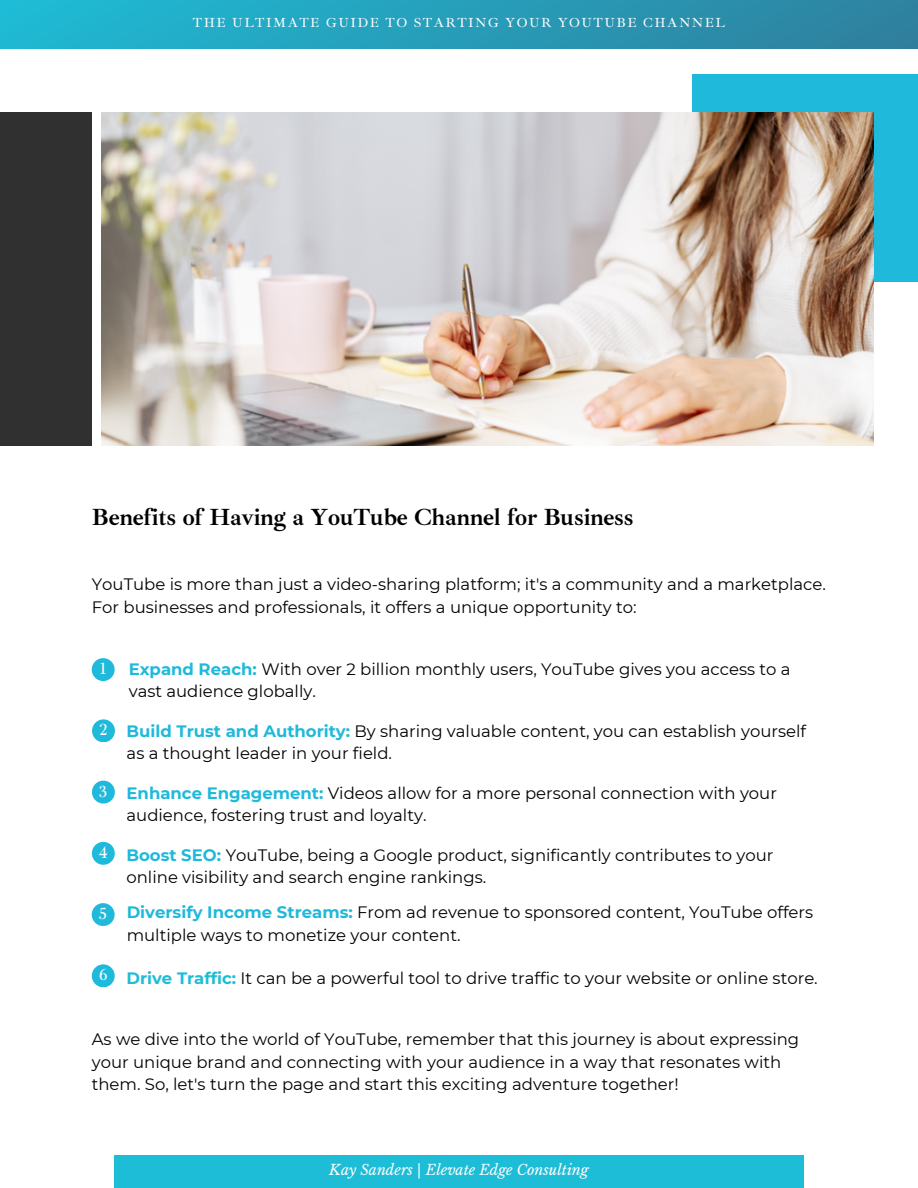
<style>
.page{position:relative;width:918px;height:1188px;background:#fff}
.page>*{position:absolute;margin:0;border:0;box-sizing:border-box;transform-origin:0 0}
.t1{font:700 24px "Ibarra Real Nova";letter-spacing:-.01em;color:#000}
.t2{font:16.5px/22.5px "Montserrat";color:#000}
.t3{font:16.5px "Ibarra Real Nova";color:#fff}
.t4{font:italic 14.25px "Libre Baskerville";color:#fff}
.t5{font:13.5px "Ibarra Real Nova";letter-spacing:.11em;color:#fff}
.s1{font-weight:700;color:#1fb9db}
.s2{font-weight:700;color:#1ebdd7}
</style>
<div class="page">
<div style="left:114px;top:1155px;width:690px;height:33px;background:#1ebdd7"></div>
<div style="left:1px;top:0;width:916px;height:48px;background:linear-gradient(to right,#1fbad5,#2f809e)"></div>
<div style="left:0;top:112px;width:92px;height:333px;background:#303030"></div>
<div style="left:692px;top:74px;width:226px;height:208px;background:#1fb9db"></div>
<img style="left:102px;top:112px;width:772px;height:333px">
<div style="left:92px;top:658px;width:22px;height:23px;background:#1fb9db;border-radius:50%"></div>
<div style="left:92px;top:719px;width:23px;height:23px;background:#1fb9db;border-radius:50%"></div>
<div style="left:92px;top:781px;width:22px;height:22px;background:#1fb9db;border-radius:50%"></div>
<div style="left:92px;top:842px;width:22px;height:22px;background:#1fb9db;border-radius:50%"></div>
<div style="left:92px;top:903px;width:22px;height:23px;background:#1fb9db;border-radius:50%"></div>
<div style="left:92px;top:964px;width:22px;height:23px;background:#1fb9db;border-radius:50%"></div>
<p class="t5" style="left:193px;top:15px;width:534px">THE ULTIMATE GUIDE TO STARTING YOUR YOUTUBE CHANNEL</p>
<p class="t1" style="left:92px;top:502px;width:543px">Benefits of Having a YouTube Channel for Business</p>
<p class="t2" style="left:92px;top:573px;width:736px">YouTube is more than just a video-sharing platform; it's a community and a marketplace.<br>For businesses and professionals, it offers a unique opportunity to:</p>
<p class="t3" style="left:100px;top:658px;width:8px">1</p>
<p class="t2" style="left:129px;top:658px;width:663px"><span class="s1">Expand Reach:</span> With over 2 billion monthly users, YouTube gives you access to a vast audience globally.</p>
<p class="t3" style="left:99px;top:720px;width:10px">2</p>
<p class="t2" style="left:127px;top:720px;width:681px"><span class="s1">Build Trust and Authority:</span> By sharing valuable content, you can establish yourself as a thought leader in your field.</p>
<p class="t3" style="left:99px;top:781px;width:10px">3</p>
<p class="t2" style="left:127px;top:781px;width:652px"><span class="s1">Enhance Engagement:</span> Videos allow for a more personal connection with your audience, fostering trust and loyalty.</p>
<p class="t3" style="left:99px;top:842px;width:11px">4</p>
<p class="t2" style="left:126px;top:843px;width:648px"><span class="s1">Boost SEO:</span> YouTube, being a Google product, significantly contributes to your online visibility and search engine rankings.</p>
<p class="t3" style="left:99px;top:903px;width:9px">5</p>
<p class="t2" style="left:127px;top:901px;width:688px"><span class="s1">Diversify Income Streams:</span> From ad revenue to sponsored content, YouTube offers multiple ways to monetize your content.</p>
<p class="t3" style="left:99px;top:965px;width:10px">6</p>
<p class="t2" style="left:126px;top:967px;width:693px"><span class="s2">Drive Traffic:</span> It can be a powerful tool to drive traffic to your website or online store.</p>
<p class="t2" style="left:92px;top:1028px;width:709px">As we dive into the world of YouTube, remember that this journey is about expressing your unique brand and connecting with your audience in a way that resonates with them. So, let's turn the page and start this exciting adventure together!</p>
<p class="t4" style="left:329px;top:1162px;width:261px">Kay Sanders | Elevate Edge Consulting</p>
</div>
